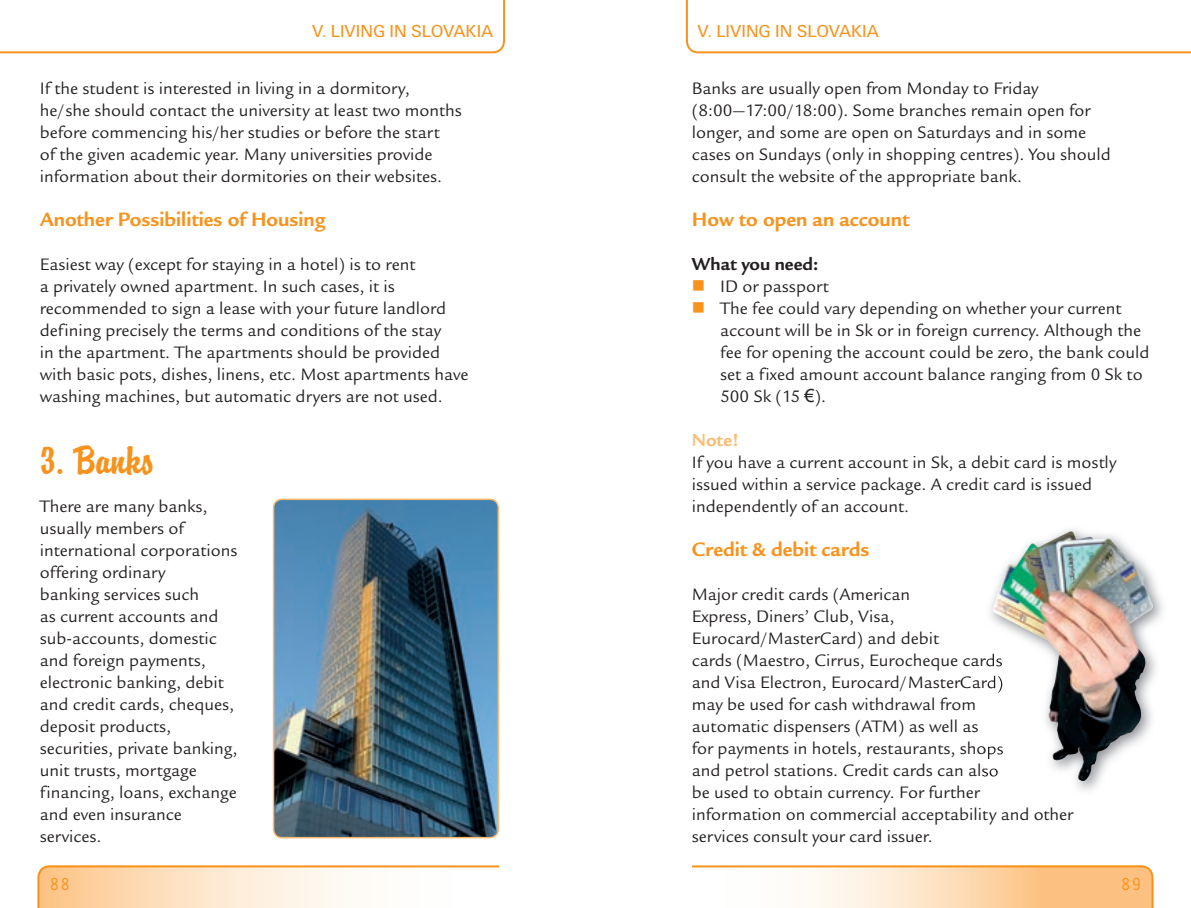
<style>
.page{position:relative;width:1191px;height:908px;background:#fff}
.page>*{position:absolute;margin:0;border:0;box-sizing:border-box;transform-origin:0 0}
.t1{font:36px "AT Briquet";color:#f7931d}
.t2{font:700 20px "Legacy San Itc TEE";color:#f7931d}
.t3{font:18px/22px "Legacy San Itc TEE";color:#231f20}
.t4{font:18px "Unitus TEE";color:#f7931d}
.t5{font:700 18px "Legacy San Itc TEE";color:#231f20}
.t6{font:18px "Orator Std";color:#f7931d}
.s1{color:#f7931d}
.s2{font-family:"Arial"}
.s3{font-weight:700;color:#fcbb74}
</style>
<div class="page">
<svg style="left:0;top:0;width:505px;height:53px"></svg>
<svg style="left:37px;top:865px;width:462px;height:42px"></svg>
<svg style="left:692px;top:865px;width:461px;height:42px"></svg>
<svg style="left:686px;top:0;width:505px;height:53px"></svg>
<img style="left:988px;top:529px;width:175px;height:262px">
<img style="left:985px;top:653px;width:6px;height:17px">
<img style="left:985px;top:675px;width:6px;height:17px">
<img style="left:985px;top:741px;width:6px;height:17px">
<img style="left:985px;top:763px;width:6px;height:17px">
<img style="left:991px;top:531px;width:163px;height:249px">
<img style="left:273px;top:498px;width:226px;height:340px">
<p class="t4" style="left:312px;top:21px;width:183px">V. LIVING IN SLOVAKIA</p>
<p class="t4" style="left:697px;top:21px;width:183px">V. LIVING IN SLOVAKIA</p>
<p class="t3" style="left:40px;top:77px;width:423px">If the student is interested in living in a dormitory,<br>he/ she should contact the university at least two months before commencing his/her studies or before the start<br>of the given academic year. Many universities provide information about their dormitories on their websites.</p>
<p class="t2" style="left:40px;top:206px;width:288px">Another Possibilities of Housing</p>
<p class="t3" style="left:40px;top:253px;width:430px">Easiest way (except for staying in a hotel) is to rent<br>a privately owned apartment. In such cases, it is recommended to sign a lease with your future landlord defining precisely the terms and conditions of the stay<br>in the apartment. The apartments should be provided with basic pots, dishes, linens, etc. Most apartments have washing machines, but automatic dryers are not used.</p>
<p class="t1" style="left:40px;top:438px;width:116px">3. Banks</p>
<p class="t3" style="left:40px;top:495px;width:199px">There are many banks, usually members of international corporations offering ordinary<br>banking services such<br>as current accounts and sub‑accounts, domestic and foreign payments, electronic banking, debit and credit cards, cheques, deposit products, securities, private banking, unit trusts, mortgage financing, loans, exchange and even insurance services.</p>
<p class="t3" style="left:692px;top:77px;width:420px">Banks are usually open from Monday to Friday (8:00—17:00/18:00). Some branches remain open for longer, and some are open on Saturdays and in some cases on Sundays (only in shopping centres). You should consult the website of the appropriate bank.</p>
<p class="t2" style="left:692px;top:206px;width:219px">How to open an account</p>
<p class="t5" style="left:692px;top:252px;width:128px">What you need:</p>
<p class="t3" style="left:692px;top:275px;width:138px"><span class="s1">■</span> ID or passport</p>
<p class="t3" style="left:720px;top:297px;width:431px;text-indent:-28px"><span class="s1">■</span> The fee could vary depending on whether your current account will be in Sk or in foreign currency. Although the fee for opening the account could be zero, the bank could set a fixed amount account balance ranging from 0 Sk to 500 Sk (15 <span class="s2">€</span>).</p>
<p class="t3" style="left:692px;top:429px;width:426px"><span class="s3">Note!<br></span>If you have a current account in Sk, a debit card is mostly issued within a service package. A credit card is issued independently of an account.</p>
<p class="t2" style="left:692px;top:536px;width:179px">Credit &amp; debit cards</p>
<p class="t3" style="left:692px;top:583px;width:383px">Major credit cards (American<br>Express, Diners’ Club, Visa,<br>Eurocard/MasterCard) and debit<br>cards (Maestro, Cirrus, Eurocheque cards<br>and Visa Electron, Eurocard/ MasterCard)<br>may be used for cash withdrawal from<br>automatic dispensers (ATM) as well as<br>for payments in hotels, restaurants, shops<br>and petrol stations. Credit cards can also<br>be used to obtain currency. For further information on commercial acceptability and other services consult your card issuer.</p>
<p class="t6" style="left:49px;top:870px;width:23px">88</p>
<p class="t6" style="left:1120px;top:870px;width:23px">89</p>
</div>
